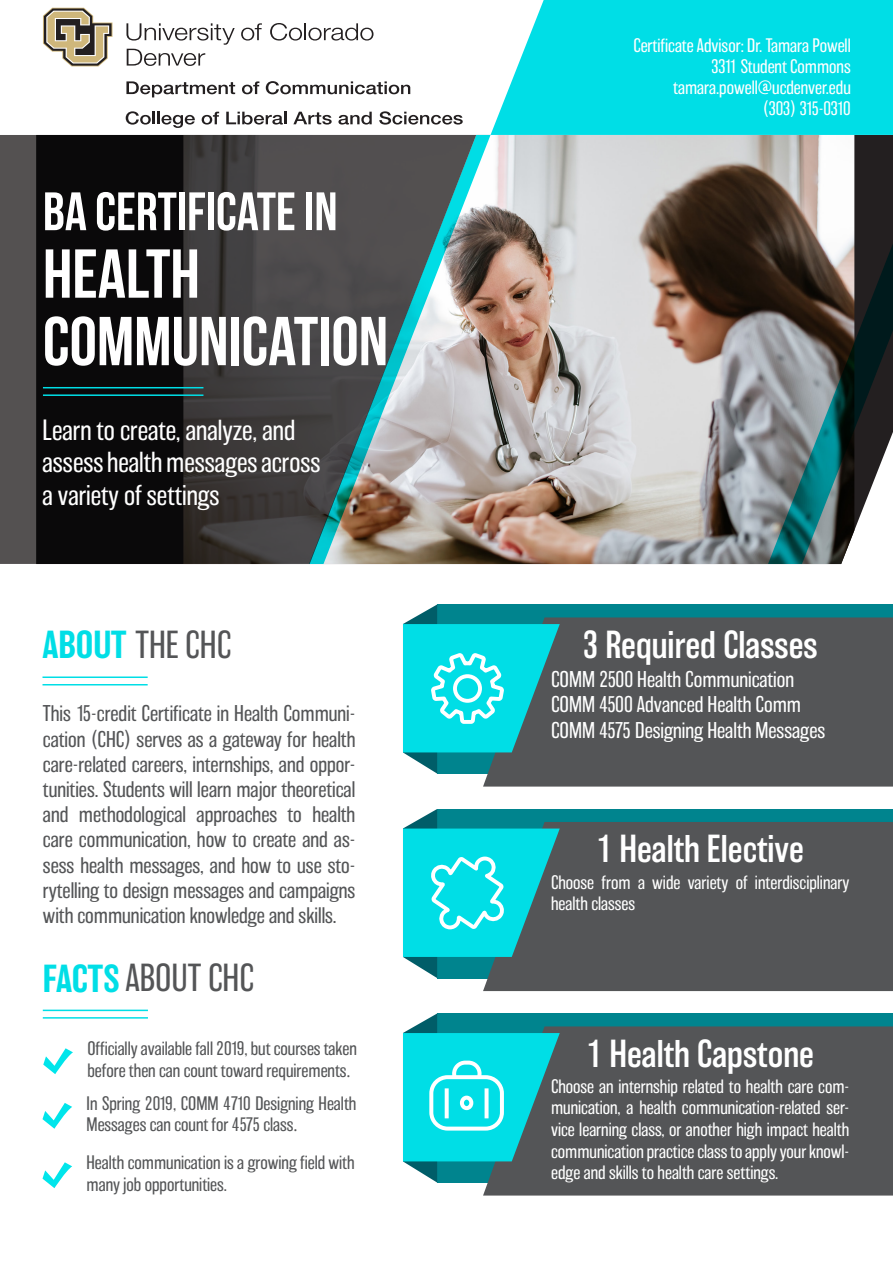
<style>
.page{position:relative;width:893px;height:1263px;background:#fff}
.page>*{position:absolute;margin:0;border:0;box-sizing:border-box;transform-origin:0 0}
.Slogan{font:69px "Bebas Neue";color:#fff}
.Slogan-2{font:54px "Bebas Neue";color:#fff}
.Service_Title{font:300 36px "Balboa";color:#fff}
.Section_Title__Color{font:200 36px "Balboa";color:#545557}
.Service_Text{font:200 27px/32.4px "Balboa";color:#fff}
.Section_Text{font:200 21px/25.2px "Balboa";color:#545557;text-align:justify}
.Service_Text-2{font:200 21px "Balboa";color:#fff}
.Service_Text-3{font:200 18px/21.6px "Balboa";color:#fff}
.Section_Text-2{font:200 18px/21.6px "Balboa";color:#545557}
.Contact{font:200 18px "Balboa";color:#fff}
.Contact-2{font:200 18px "Balboa";letter-spacing:-.075em;color:#fff}
.s1{font-weight:500;color:#00dee6}
.s2{font-family:"Minion Pro";font-weight:400}
</style>
<div class="page">
<svg style="left:126px;top:81px;width:109px;height:16px"></svg>
<svg style="left:242px;top:81px;width:17px;height:13px"></svg>
<svg style="left:266px;top:81px;width:144px;height:13px"></svg>
<svg style="left:126px;top:111px;width:69px;height:17px"></svg>
<svg style="left:202px;top:112px;width:17px;height:13px"></svg>
<svg style="left:226px;top:112px;width:61px;height:13px"></svg>
<svg style="left:293px;top:112px;width:39px;height:13px"></svg>
<svg style="left:338px;top:112px;width:34px;height:13px"></svg>
<svg style="left:379px;top:111px;width:84px;height:14px"></svg>
<svg style="left:241px;top:23px;width:21px;height:18px"></svg>
<svg style="left:270px;top:23px;width:103px;height:18px"></svg>
<svg style="left:126px;top:23px;width:109px;height:43px"></svg>
<svg style="left:43px;top:8px;width:69px;height:58px"></svg>
<img style="left:490px;top:135px;width:278px;height:429px">
<div style="left:437px;top:604px;width:456px;height:170px;background:#00848e"></div>
<div style="left:483px;top:617px;width:410px;height:169px;background:#545557"></div>
<div style="left:437px;top:809px;width:456px;height:169px;background:#00848e"></div>
<div style="left:483px;top:822px;width:410px;height:169px;background:#545557"></div>
<div style="left:437px;top:1013px;width:456px;height:169px;background:#00848e"></div>
<div style="left:483px;top:1026px;width:410px;height:169px;background:#545557"></div>
<hr style="left:43px;top:676px;width:105px;height:2px;background:#00dee6">
<hr style="left:43px;top:684px;width:105px;height:1px;background:#00dee6">
<hr style="left:43px;top:1010px;width:105px;height:1px;background:#00dee6">
<hr style="left:43px;top:1017px;width:105px;height:2px;background:#00dee6">
<svg style="left:403px;top:604px;width:157px;height:170px"></svg>
<div style="left:453px;top:674px;width:29px;height:29px;border:4px solid #fff;border-radius:50%"></div>
<svg style="left:403px;top:809px;width:157px;height:169px"></svg>
<svg style="left:403px;top:1013px;width:157px;height:169px"></svg>
<svg style="left:43px;top:1048px;width:30px;height:26px"></svg>
<svg style="left:43px;top:1103px;width:29px;height:26px"></svg>
<svg style="left:43px;top:1162px;width:29px;height:26px"></svg>
<svg style="left:490px;top:0;width:403px;height:135px;background:#15e0e8"></svg>
<svg style="left:0;top:135px;width:309px;height:429px;background:#282727"></svg>
<svg style="left:309px;top:135px;width:181px;height:429px;background:#757e7c"></svg>
<svg style="left:768px;top:135px;width:125px;height:429px;background:#646c6b"></svg>
<hr style="left:43px;top:387px;width:160px;height:1px;background:#00dee6">
<hr style="left:43px;top:394px;width:160px;height:2px;background:#00dee6">
<p class="Slogan-2" style="left:43px;top:182px;width:296px">BA CERTIFICATE IN</p>
<p class="Slogan" style="left:43px;top:236px;width:158px">HEALTH</p>
<p class="Slogan" style="left:43px;top:303px;width:347px">COMMUNICATION</p>
<p class="Service_Text" style="left:43px;top:414px;width:254px">Learn to create, analyze, and</p>
<p class="Service_Text" style="left:43px;top:446px;width:279px">assess health messages across a variety of settings</p>
<p class="Section_Title__Color" style="left:43px;top:626px;width:190px"><span class="s1">ABOUT</span> THE CHC</p>
<p class="Section_Text" style="left:43px;top:701px;width:314px">This 15-credit Certificate in Health Communi&shy;cation (CHC) serves as a gateway for health care-related careers, internships, and oppor&shy;tunities. Students will learn major theoretical and methodological approaches to health care communication, how to create and as&shy;sess health messages, and how to use sto&shy;rytelling to design messages and campaigns with communication knowledge and skills.</p>
<p class="Section_Title__Color" style="left:43px;top:958px;width:213px"><span class="s1">FACTS</span> ABOUT CHC</p>
<p class="Section_Text-2" style="left:87px;top:1038px;width:271px">Officially available fall 2019, but courses taken before then can count toward requirements<span class="s2">.</span></p>
<p class="Section_Text-2" style="left:87px;top:1092px;width:271px">In Spring 2019, COMM 4710 Designing Health<br>Messages can count for 4575 class<span class="s2">.</span></p>
<p class="Section_Text-2" style="left:87px;top:1152px;width:270px">Health communication is a growing field with many job opportunities.</p>
<p class="Contact" style="left:633px;top:36px;width:219px">Certificate Advisor: Dr. Tamara Powell</p>
<p class="Contact" style="left:711px;top:57px;width:141px">3311 Student Commons</p>
<p class="Contact" style="left:673px;top:78px;width:179px">tamara.powell@ucdenver.edu</p>
<p class="Contact-2" style="left:763px;top:99px;width:90px">(303) 315-0310</p>
<p class="Service_Title" style="left:583px;top:626px;width:237px">3 Required Classes</p>
<p class="Service_Text-2" style="left:551px;top:668px;width:244px">COMM 2500 Health Communication</p>
<p class="Service_Text-2" style="left:551px;top:693px;width:251px">COMM 4500 Advanced Health Comm</p>
<p class="Service_Text-2" style="left:551px;top:718px;width:276px">COMM 4575 Designing Health Messages</p>
<p class="Service_Title" style="left:597px;top:830px;width:209px">1 Health Elective</p>
<p class="Service_Text-3" style="left:551px;top:871px;width:300px">Choose from a wide variety of interdisciplinary health classes</p>
<p class="Service_Title" style="left:586px;top:1034px;width:229px">1 Health Capstone</p>
<p class="Service_Text-3" style="left:551px;top:1075px;width:300px;text-align:justify">Choose an internship related to health care com&shy;munication, a health communication-related ser&shy;vice learning class, or another high impact health communication practice class to apply your knowl&shy;edge and skills to health care settings.</p>
</div>
